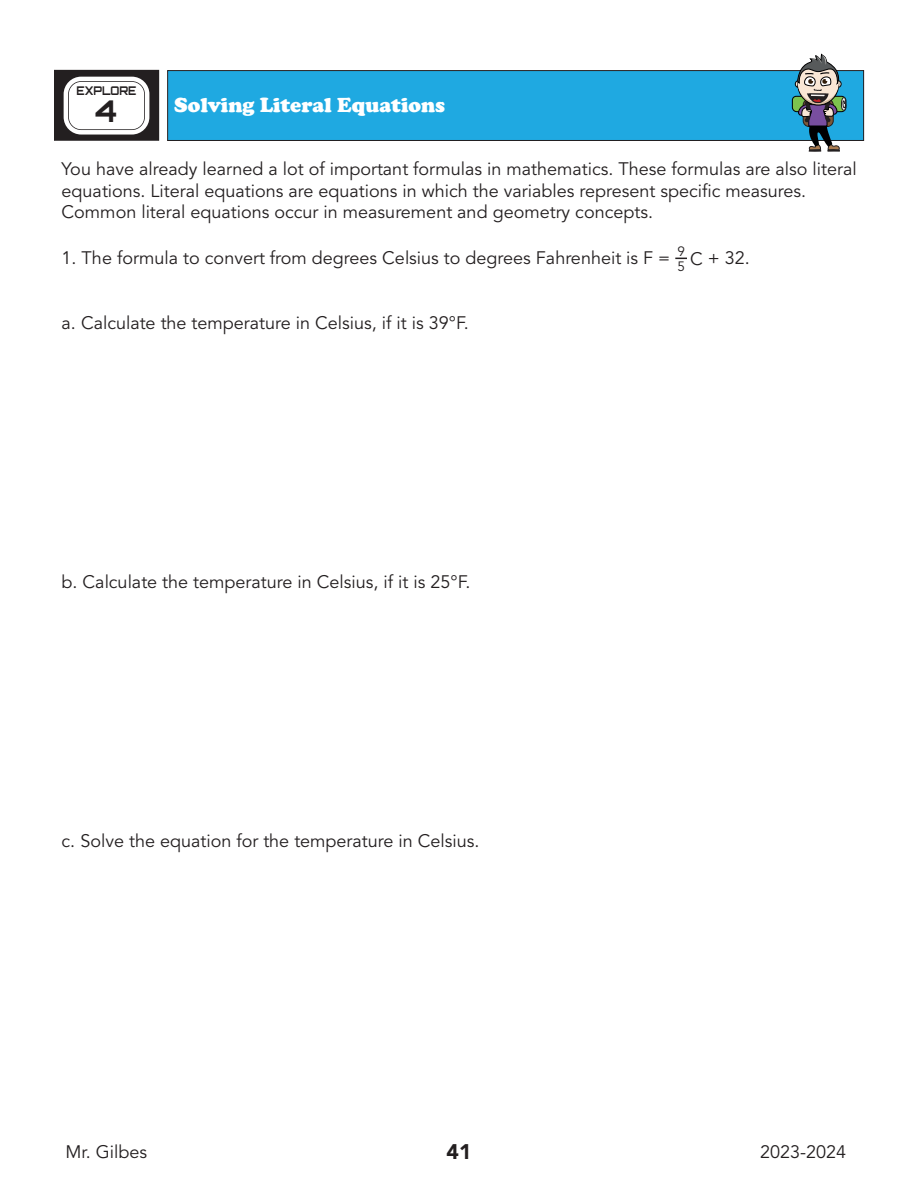
<style>
.page{position:relative;width:918px;height:1188px;background:#fff}
.page>*{position:absolute;margin:0;border:0;box-sizing:border-box;transform-origin:0 0}
.t1{font:700 30px "Orbitron";color:#231f20}
.t2{font:900 21px "Cooper";color:#fff}
.t3{font:900 21px "Avenir LT Std";color:#231f20}
.t4{font:18px/21.6px "Avenir LT Std";color:#231f20}
.t5{font:13.5px "Avenir LT Std";color:#231f20}
.t6{font:700 12px "Orbitron";color:#231f20;scale:.9 1}
</style>
<div class="page">
<div style="left:168px;top:71px;width:696px;height:69px;background:#1fa9e1"></div>
<div style="left:167px;top:70px;width:697px;height:71px;border:1px solid #231f20"></div>
<div style="left:792px;top:96px;width:54px;height:16px;background:#7dc34e;border-radius:4px"></div>
<div style="left:792px;top:96px;width:54px;height:16px;border:1px solid #000002;border-radius:4px"></div>
<svg style="left:795px;top:54px;width:52px;height:98px"></svg>
<div style="left:54px;top:70px;width:105px;height:70px;background:#231f20"></div>
<div style="left:54px;top:70px;width:105px;height:71px;border:1px solid #231f20"></div>
<div style="left:66px;top:79px;width:81px;height:53px;background:#fff;border-radius:15px"></div>
<div style="left:63px;top:76px;width:87px;height:59px;border:6px solid #231f20;border-radius:15px"></div>
<div style="left:64px;top:77px;width:85px;height:58px;border:4px solid #fff;border-radius:15px"></div>
<svg style="left:675px;top:258px;width:12px;height:1px"></svg>
<p class="t6" style="left:76px;top:84px;width:68px">EXPLORE</p>
<p class="t1" style="left:96px;top:93px;width:23px">4</p>
<p class="t4" style="left:62px;top:159px;width:797px">You have already learned a lot of important formulas in mathematics. These formulas are also literal equations. Literal equations are equations in which the variables represent specific measures.<br>Common literal equations occur in measurement and geometry concepts.</p>
<p class="t4" style="left:62px;top:248px;width:610px">1. The formula to convert from degrees Celsius to degrees Fahrenheit is F =</p>
<p class="t5" style="left:677px;top:243px;width:9px">9</p>
<p class="t2" style="left:174px;top:93px;width:273px">Solving Literal Equations</p>
<p class="t4" style="left:690px;top:248px;width:61px">C + 32.</p>
<p class="t5" style="left:677px;top:259px;width:9px">5</p>
<p class="t4" style="left:62px;top:312px;width:409px">a. Calculate the temperature in Celsius, if it is 39°F.</p>
<p class="t4" style="left:62px;top:572px;width:410px">b. Calculate the temperature in Celsius, if it is 25°F.</p>
<p class="t4" style="left:62px;top:831px;width:419px">c. Solve the equation for the temperature in Celsius.</p>
<p class="t4" style="left:66px;top:1142px;width:83px">Mr. Gilbes</p>
<p class="t3" style="left:447px;top:1139px;width:26px">41</p>
<p class="t4" style="left:760px;top:1142px;width:88px">2023-2024</p>
</div>
